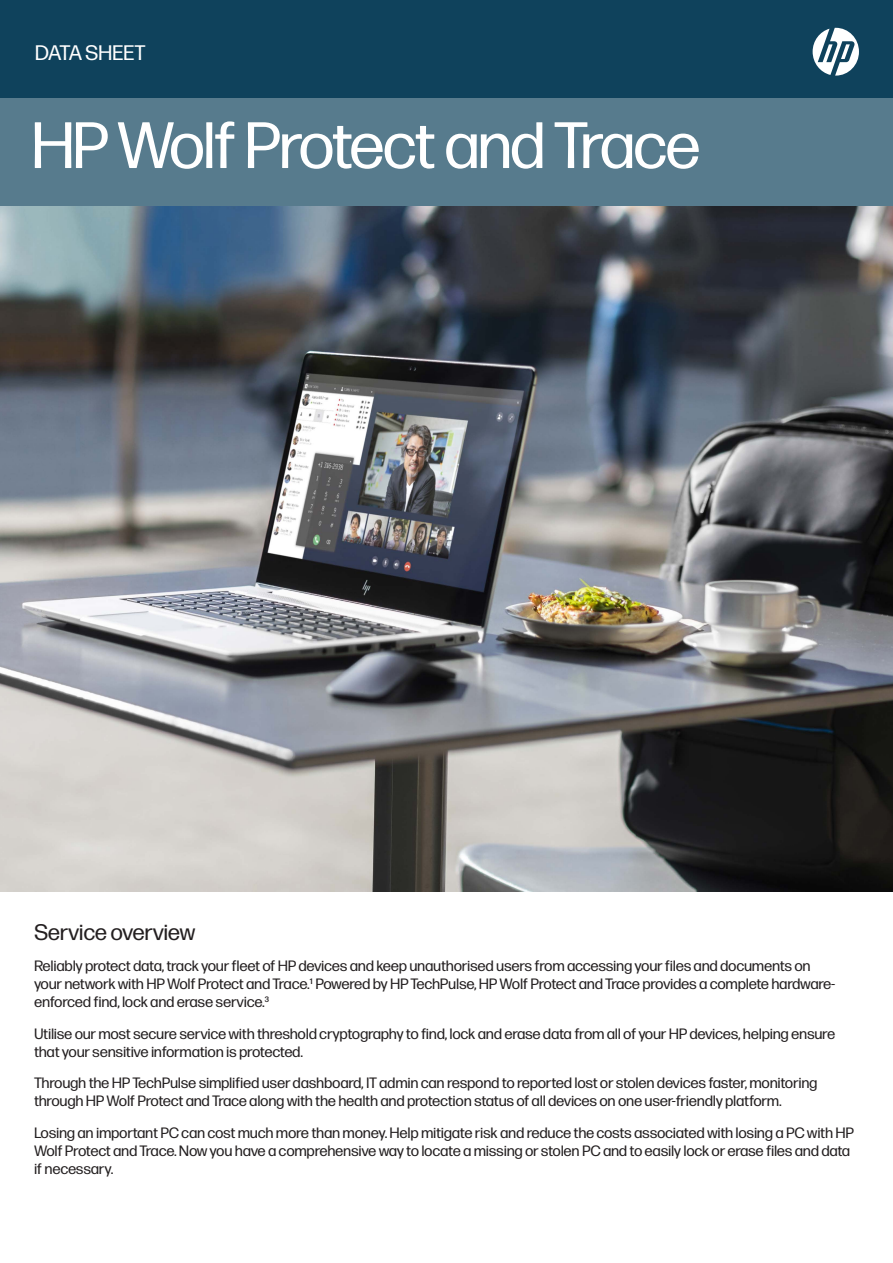
<style>
.page{position:relative;width:893px;height:1263px;background:#fff}
.page>*{position:absolute;margin:0;border:0;box-sizing:border-box;transform-origin:0 0}
.t1{font:65.4px "Forma DJR Display";letter-spacing:-.005em;color:#fff}
.t2{font:22.5px "Forma DJR Micro";letter-spacing:-.02em;color:#231f20}
.t3{font:21px "Forma DJR Micro";letter-spacing:-.02em;color:#fff}
.t4{font:15px/18px "Forma DJR Micro";letter-spacing:-.02em;color:#231f20}
</style>
<div class="page">
<div style="left:0;top:0;width:893px;height:97px;background:#0f425c"></div>
<svg style="left:813px;top:28px;width:46px;height:48px"></svg>
<div style="left:0;top:97px;width:893px;height:110px;background:#577b8d"></div>
<img style="left:0;top:207px;width:893px;height:685px">
<h3 class="t3" style="left:35px;top:38px;width:112px">DATA SHEET</h3>
<h1 class="t1" style="left:33px;top:100px;width:669px">HP Wolf Protect and Trace</h1>
<h2 class="t2" style="left:34px;top:916px;width:163px">Service overview</h2>
<p class="t4" style="left:34px;top:956px;width:803px">Reliably protect data, track your fleet of HP devices and keep unauthorised users from accessing your files and documents on your network with HP Wolf Protect and Trace.1 Powered by HP TechPulse, HP Wolf Protect and Trace provides a complete hardware&shy;enforced find, lock and erase service.3</p>
<p class="t4" style="left:34px;top:1023px;width:803px">Utilise our most secure service with threshold cryptography to find, lock and erase data from all of your HP devices, helping ensure that your sensitive information is protected.</p>
<p class="t4" style="left:34px;top:1073px;width:785px">Through the HP TechPulse simplified user dashboard, IT admin can respond to reported lost or stolen devices faster, monitoring through HP Wolf Protect and Trace along with the health and protection status of all devices on one user-friendly platform.</p>
<p class="t4" style="left:34px;top:1122px;width:822px">Losing an important PC can cost much more than money. Help mitigate risk and reduce the costs associated with losing a PC with HP<br>Wolf Protect and Trace. Now you have a comprehensive way to locate a missing or stolen PC and to easily lock or erase files and data if necessary.</p>
</div>
